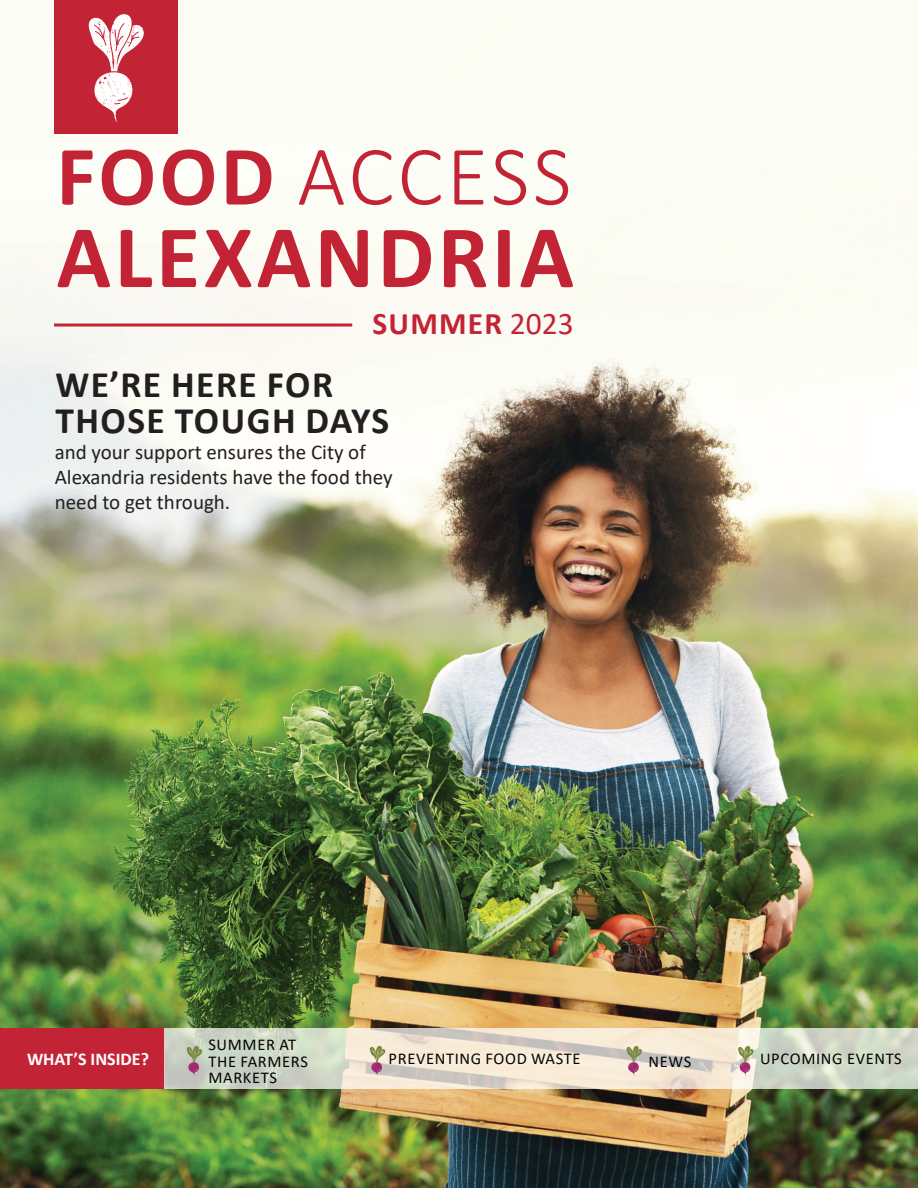
<style>
.page{position:relative;width:918px;height:1188px;background:#fff}
.page>*{position:absolute;margin:0;border:0;box-sizing:border-box;transform-origin:0 0}
.t1{font:700 90px "Calibri";letter-spacing:.04em;color:#c32435}
.t2{font:300 85.5px "Calibri";letter-spacing:.04em;color:#c32435}
.t3{font:700 37.5px/36px "Calibri";letter-spacing:.04em;color:#231f20}
.t4{font:700 31.5px "Calibri";letter-spacing:.04em;color:#c32435}
.t5{font:21px/25.2px "Calibri";color:#231f20}
.t6{font:700 18px "Calibri";color:#fff}
.t7{font:16.5px/16.5px "Calibri";letter-spacing:.04em;color:#040503}
.s1{font-weight:700}
.s2{font-weight:400}
</style>
<div class="page">
<img style="left:0;top:0;width:918px;height:1188px">
<hr style="left:54px;top:324px;width:298px;height:3px;background:#c32435">
<div style="left:54px;top:0;width:124px;height:133px;background:#c32435"></div>
<svg style="left:88px;top:14px;width:56px;height:108px"></svg>
<div style="left:0;top:1028px;width:164px;height:61px;background:#c32435"></div>
<svg style="left:164px;top:1028px;width:754px;height:61px"></svg>
<svg style="left:186px;top:1045px;width:16px;height:32px"></svg>
<svg style="left:626px;top:1045px;width:16px;height:32px"></svg>
<svg style="left:738px;top:1045px;width:16px;height:32px"></svg>
<svg style="left:369px;top:1045px;width:16px;height:32px"></svg>
<h2 class="t2" style="left:56px;top:123px;width:517px"><span class="s1">FOOD</span> ACCESS</h2>
<h1 class="t1" style="left:57px;top:194px;width:519px">ALEXANDRIA</h1>
<h3 class="t4" style="left:372px;top:301px;width:203px">SUMMER <span class="s2">2023</span></h3>
<h3 class="t3" style="left:55px;top:367px;width:335px">WE’RE HERE FOR<br>THOSE TOUGH DAYS</h3>
<p class="t5" style="left:55px;top:439px;width:340px">and your support ensures the City of<br>Alexandria residents have the food they need to get through.</p>
<p class="t6" style="left:27px;top:1046px;width:124px">WHAT’S INSIDE?</p>
<p class="t7" style="left:208px;top:1036px;width:101px">SUMMER AT<br>THE FARMERS<br>MARKETS</p>
<p class="t7" style="left:389px;top:1049px;width:194px">PREVENTING FOOD WASTE</p>
<p class="t7" style="left:649px;top:1053px;width:44px">NEWS</p>
<p class="t7" style="left:760px;top:1049px;width:143px">UPCOMING EVENTS</p>
</div>
